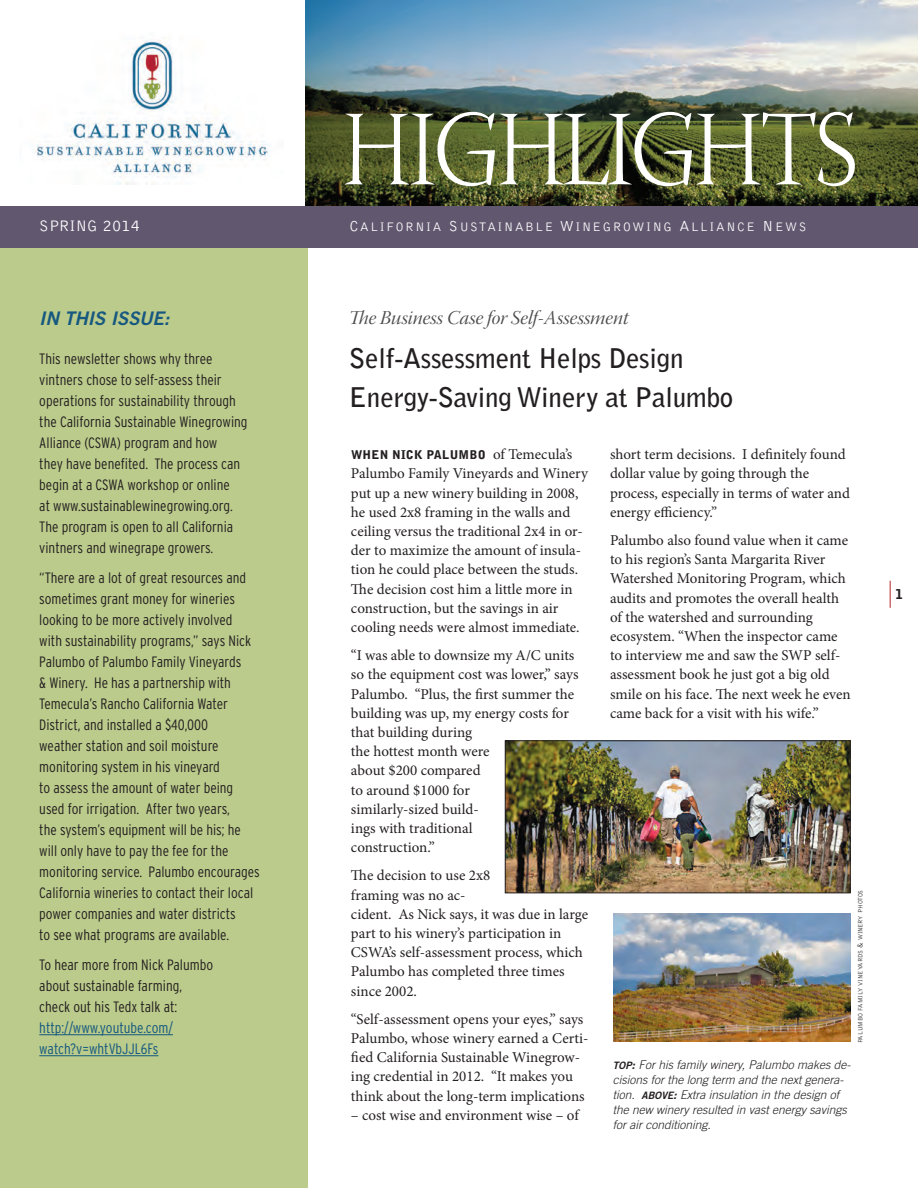
<style>
.page{position:relative;width:918px;height:1188px;background:#fff}
.page>*{position:absolute;margin:0;border:0;box-sizing:border-box;transform-origin:0 0}
.t1{font:106.95px "Warnock Pro Light Disp";letter-spacing:-.035em;color:#fff;scale:.87 1}
.t2{font:700 27px "Bell Gothic";letter-spacing:-.01em;color:#231f20}
.t3{font:19.5px "Warnock Pro It Disp";color:#4b4c4d}
.t4{font:italic 18.75px "Trade Gothic Bold Two";letter-spacing:-.01em;color:#165880}
.t5{font:300 15.75px "Bell Gothic";letter-spacing:.01em;color:#fff}
.t6{font:15px/19.2px "Minion Pro";color:#231f20}
.t7{font:300 condensed 15px/21px "Interstate";color:#231f20}
.t8{font:300 condensed 15px/21px "Interstate";color:#13587f}
.t9{font:900 13.5px "Bell Gothic";color:#231f20}
.t10{font:12.75px "Bell Gothic Light SC850";letter-spacing:.13em;color:#fff}
.t11{font:italic 300 12px/15px "Trade Gothic";color:#231f20}
.t12{font:900 12px "Bell Gothic";letter-spacing:.02em;color:#231f20}
.t13{font:6.3px "Bell Gothic Light SC850";color:#231f20}
.s1{font-size:16.5px}
.s2{font-size:15px}
.s3{font-family:"Minion Pro";font-weight:400;font-size:15px}
.s4{font-size:7.5px}
.s5{font-family:"Trade Gothic Bold Two Oblique SC850";font-weight:400;font-style:normal;font-size:10.2px}
.s6{font-family:"Trade Gothic Bold Two Oblique SC850";font-weight:400;font-style:normal}
.s7{font-family:"Trade Gothic Bold Two";font-weight:400}
</style>
<div class="page">
<div style="left:0;top:247px;width:308px;height:941px;background:#bbcb8b"></div>
<img style="left:35px;top:40px;width:234px;height:145px">
<hr style="left:39px;top:1034px;width:134px;height:1px;background:#13587f">
<hr style="left:39px;top:1055px;width:119px;height:1px;background:#13587f">
<svg style="left:890px;top:581px;width:1px;height:27px"></svg>
<img style="left:507px;top:743px;width:342px;height:148px">
<div style="left:505px;top:741px;width:346px;height:152px;border:1px solid #231f20"></div>
<img style="left:613px;top:914px;width:237px;height:128px">
<img style="left:305px;top:0;width:613px;height:206px">
<div style="left:0;top:206px;width:918px;height:41px;background:#615870"></div>
<p class="t1" style="left:342px;top:92px;width:594px">HIGHLIGHTS</p>
<p class="t5" style="left:39px;top:218px;width:102px">SPRING <span class="s1">2014</span></p>
<p class="t10" style="left:349px;top:220px;width:459px"><span class="s2">C</span>ALIFORNIA <span class="s2">S</span> USTAINABLE <span class="s2">W</span>INEGROWING <span class="s2">A</span>LLIANC E <span class="s2">N</span> EWS</p>
<p class="t4" style="left:39px;top:306px;width:132px">IN THIS ISSUE:</p>
<p class="t7" style="left:39px;top:348px;width:210px">This newsletter shows why three vintners chose to self-assess their operations for sustainability through the California Sustainable Winegrowing Alliance (CSWA) program and how<br>they have benefited. The process can begin at a CSWA workshop or online<br>at www.sustainablewinegrowing.org.<br>The program is open to all California vintners and winegrape growers.</p>
<p class="t7" style="left:39px;top:567px;width:222px">“There are a lot of great resources and sometimes grant money for wineries looking to be more actively involved<br>with sustainability programs,” says Nick Palumbo of Palumbo Family Vineyards<br>&amp; Winery. He has a partnership with Temecula’s Rancho California Water District, and installed a $40,000<br>weather station and soil moisture monitoring system in his vineyard<br>to assess the amount of water being used for irrigation. After two years,<br>the system’s equipment will be his; he will only have to pay the fee for the monitoring service. Palumbo encourages California wineries to contact their local power companies and water districts<br>to see what programs are available.</p>
<p class="t7" style="left:39px;top:954px;width:175px">To hear more from Nick Palumbo about sustainable farming, check out his Tedx talk at:</p>
<p class="t8" style="left:39px;top:1017px;width:135px">http://www.youtube.com/ watch?v=whtVbJJL6Fs</p>
<p class="t3" style="left:349px;top:307px;width:281px">The Business Case for Self-Assessment</p>
<p class="t2" style="left:349px;top:341px;width:336px">Self-Assessment Helps Design</p>
<p class="t2" style="left:349px;top:380px;width:386px">Energy-Saving Winery at Palumbo</p>
<p class="t12" style="left:351px;top:448px;width:223px">WHEN NICK PALUMBO <span class="s3">of Temecula’s</span></p>
<p class="t6" style="left:351px;top:464px;width:239px">Palumbo Family Vineyards and Winery put up a new winery building in 2008, he used 2x8 framing in the walls and ceiling versus the traditional 2x4 in or&shy;der to maximize the amount of insula&shy;tion he could place between the studs.<br>The decision cost him a little more in construction, but the savings in air cooling needs were almost immediate.</p>
<p class="t6" style="left:351px;top:646px;width:229px">“I was able to downsize my A/C units so the equipment cost was lower,” says<br>Palumbo. “Plus, the first summer the building was up, my energy costs for that building during<br>the hottest month were<br>about $200 compared<br>to around $1000 for<br>similarly-sized build-<br>ings with traditional<br>construction.”</p>
<p class="t6" style="left:351px;top:866px;width:239px">The decision to use 2x8<br>framing was no ac-<br>cident. As Nick says, it was due in large part to his winery’s participation in<br>CSWA’s self-assessment process, which<br>Palumbo has completed three times since 2002.</p>
<p class="t6" style="left:351px;top:1010px;width:239px">“Self-assessment opens your eyes,” says Palumbo, whose winery earned a Certi&shy;fied California Sustainable Winegrow&shy;ing credential in 2012. “It makes you think about the long-term implications</p>
<p class="t6" style="left:351px;top:1106px;width:229px">– cost wise and environment wise – of</p>
<p class="t6" style="left:610px;top:445px;width:241px">short term decisions. I definitely found dollar value by going through the process, especially in terms of water and energy efficiency.”</p>
<p class="t6" style="left:610px;top:531px;width:242px">Palumbo also found value when it came to his region’s Santa Margarita River Watershed Monitoring Program, which audits and promotes the overall health of the watershed and surrounding ecosystem. “When the inspector came to interview me and saw the SWP self&shy;assessment book he just got a big old smile on his face. The next week he even came back for a visit with his wife.”</p>
<p class="t13" style="left:857px;top:1043px;width:155px;rotate:-90deg">PALUMBO FAMILY VINEYARDS <span class="s4">&amp;</span> WINERY PHOTOS</p>
<p class="t11" style="left:613px;top:1057px;width:239px"><span class="s5">TOP</span><span class="s6">:</span> For his family winery, Palumbo makes de&shy;cisions for the long term and the next genera&shy;tion. <span class="s5">ABOVE</span><span class="s7">:</span> Extra insulation in the design of the new winery resulted in vast energy savings for air conditioning.</p>
<p class="t9" style="left:896px;top:587px;width:9px">1</p>
</div>
